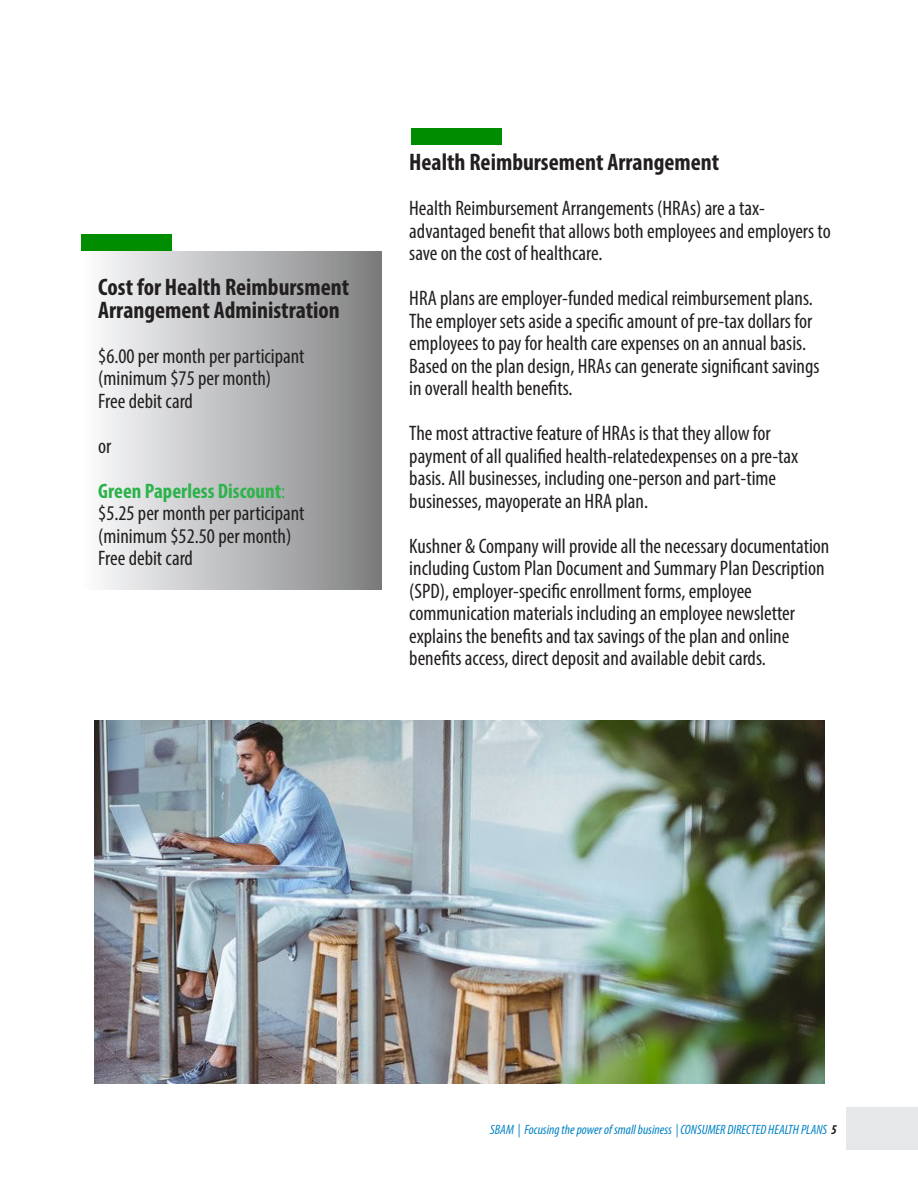
<style>
.page{position:relative;width:918px;height:1188px;background:#fff}
.page>*{position:absolute;margin:0;border:0;box-sizing:border-box;transform-origin:0 0}
.t1{font:700 condensed 24px/22.5px "Myriad Pro";color:#231f20}
.t2{font:condensed 21px/22.5px "Myriad Pro";color:#231f20}
.t3{font:700 condensed 21px/45px "Myriad Pro";color:#2cb34b}
.t4{font:italic condensed 13.5px "Myriad Pro";color:#0082c4}
.s1{font-weight:400;color:#231f20}
.s2{font-weight:400}
.s3{font-weight:700;color:#231f20}
</style>
<div class="page">
<div style="left:846px;top:1107px;width:72px;height:42px;background:#e6e7e9"></div>
<div style="left:411px;top:129px;width:91px;height:16px;background:#008c00"></div>
<img style="left:95px;top:720px;width:729px;height:363px">
<div style="left:81px;top:252px;width:300px;height:338px;background:linear-gradient(to right,#fdfeff,#7f8081)"></div>
<div style="left:81px;top:234px;width:91px;height:17px;background:#008e00"></div>
<p class="t1" style="left:98px;top:275px;width:252px">Cost for Health Reimbursment<br>Arrangement Administration</p>
<p class="t2" style="left:98px;top:344px;width:208px">$6.00 per month per participant</p>
<p class="t2" style="left:98px;top:367px;width:174px">(minimum $75 per month)</p>
<p class="t3" style="left:98px;top:378px;width:189px"><span class="s1">Free debit card<br>or<br></span>Green Paperless Discount<span class="s2">:</span></p>
<p class="t2" style="left:98px;top:502px;width:208px">$5.25 per month per participant</p>
<p class="t2" style="left:98px;top:524px;width:195px">(minimum $52.50 per month)</p>
<p class="t2" style="left:98px;top:547px;width:96px">Free debit card</p>
<p class="t1" style="left:409px;top:151px;width:311px">Health Reimbursement Arrangement</p>
<p class="t2" style="left:409px;top:197px;width:423px">Health Reimbursement Arrangements (HRAs) are a tax&shy;advantaged benefit that allows both employees and employers to save on the cost of healthcare.</p>
<p class="t2" style="left:409px;top:287px;width:412px">HRA plans are employer-funded medical reimbursement plans.<br>The employer sets aside a specific amount of pre-tax dollars for employees to pay for health care expenses on an annual basis.<br>Based on the plan design, HRAs can generate significant savings in overall health benefits.</p>
<p class="t2" style="left:409px;top:422px;width:391px">The most attractive feature of HRAs is that they allow for payment of all qualified health-relatedexpenses on a pre-tax basis. All businesses, including one-person and part-time businesses, mayoperate an HRA plan.</p>
<p class="t2" style="left:409px;top:534px;width:422px">Kushner &amp; Company will provide all the necessary documentation including Custom Plan Document and Summary Plan Description (SPD), employer-specific enrollment forms, employee communication materials including an employee newsletter explains the benefits and tax savings of the plan and online benefits access, direct deposit and available debit cards.</p>
<p class="t4" style="left:490px;top:1121px;width:348px">SBAM | Focusing the power of small business | CONSUMER DIRECTED HEALTH PLANS <span class="s3">5</span></p>
</div>
